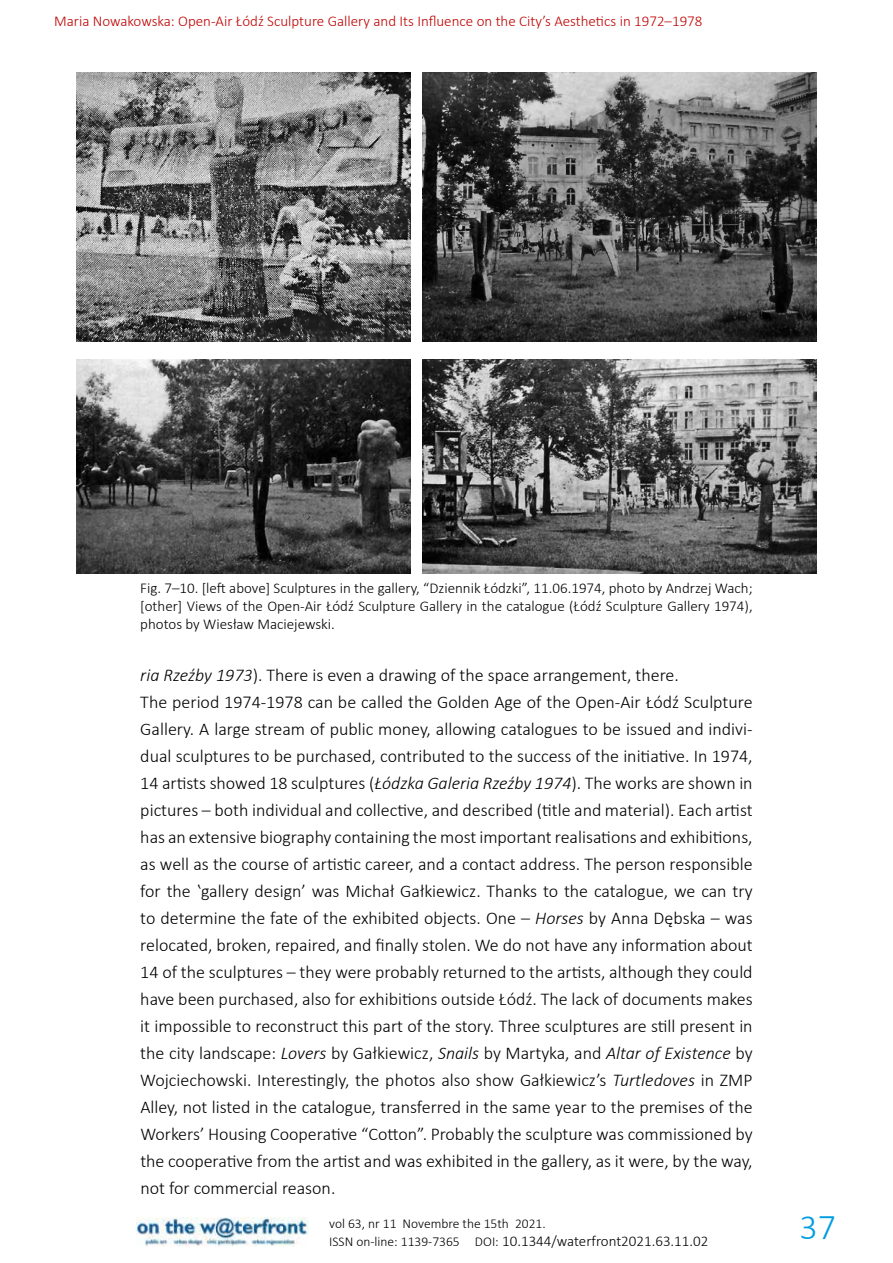
<style>
.page{position:relative;width:893px;height:1263px;background:#fff}
.page>*{position:absolute;margin:0;border:0;box-sizing:border-box;transform-origin:0 0}
.t1{font:300 36px "Calibri";color:#009ee0}
.t2{font:300 18px/27px "Calibri";color:#000}
.t3{font:300 15px/18px "Calibri";color:#000;text-align:justify}
.t4{font:300 15px "Calibri";color:#c00000}
.t5{font:300 13.5px "Calibri";color:#000}
.s1{font-style:italic}
.s2{font-size:13.5px}
</style>
<div class="page">
<img style="left:136px;top:1218px;width:173px;height:29px">
<img style="left:76px;top:72px;width:335px;height:269px">
<img style="left:423px;top:72px;width:394px;height:269px">
<img style="left:76px;top:360px;width:335px;height:213px">
<img style="left:423px;top:360px;width:394px;height:213px">
<p class="t4" style="left:54px;top:12px;width:650px">Maria Nowakowska: Open-Air Łódź Sculpture Gallery and Its Influence on the City’s Aesthetics in 1972–1978</p>
<p class="t3" style="left:140px;top:579px;width:614px">Fig. 7–10. [left above] Sculptures in the gallery, “Dziennik Łódzki”, 11.06.1974, photo by Andrzej Wach; [other] Views of the Open-Air Łódź Sculpture Gallery in the catalogue (Łódź Sculpture Gallery 1974), photos by Wiesław Maciejewski.</p>
<p class="t2" style="left:140px;top:661px;width:614px"><span class="s1">ria Rzeźby 1973</span>). There is even a drawing of the space arrangement, there.<br>The period 1974-1978 can be called the Golden Age of the Open-Air Łódź Sculpture Gallery. A large stream of public money, allowing catalogues to be issued and indivi&shy;dual sculptures to be purchased, contributed to the success of the initiative. In 1974, 14 artists showed 18 sculptures (<span class="s1">Łódzka Galeria Rzeźby 1974</span>). The works are shown in pictures – both individual and collective, and described (title and material). Each artist has an extensive biography containing the most important realisations and exhibitions, as well as the course of artistic career, and a contact address. The person responsible for the ‛gallery design’ was Michał Gałkiewicz. Thanks to the catalogue, we can try to determine the fate of the exhibited objects. One – <span class="s1">Horses</span> by Anna Dębska – was relocated, broken, repaired, and finally stolen. We do not have any information about 14 of the sculptures – they were probably returned to the artists, although they could have been purchased, also for exhibitions outside Łódź. The lack of documents makes it impossible to reconstruct this part of the story. Three sculptures are still present in the city landscape: <span class="s1">Lovers</span> by Gałkiewicz, <span class="s1">Snails</span> by Martyka, and <span class="s1">Altar of Existence</span> by Wojciechowski. Interestingly, the photos also show Gałkiewicz’s <span class="s1">Turtledoves</span> in ZMP Alley, not listed in the catalogue, transferred in the same year to the premises of the Workers’ Housing Cooperative “Cotton”. Probably the sculpture was commissioned by the cooperative from the artist and was exhibited in the gallery, as it were, by the way, not for commercial reason.</p>
<p class="t5" style="left:329px;top:1215px;width:218px">vol 63, nr 11 Novembre the 15th 2021.</p>
<p class="t3" style="left:329px;top:1232px;width:381px"><span class="s2">ISSN on-line: 1139-7365 DOI:</span> 10.1344/waterfront2021.63.11.02</p>
<h1 class="t1" style="left:799px;top:1205px;width:38px">37</h1>
</div>
